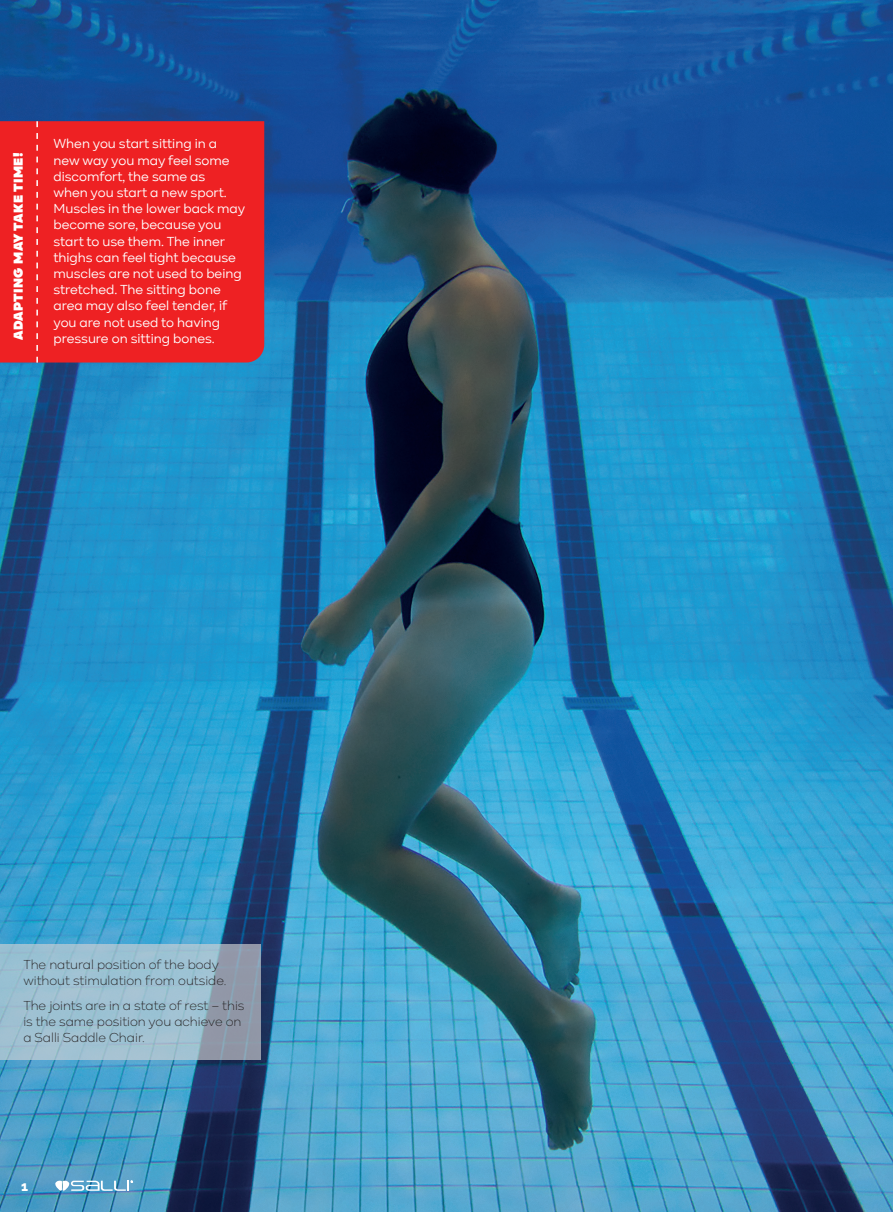
<style>
.page{position:relative;width:893px;height:1212px;background:#fff}
.page>*{position:absolute;margin:0;border:0;box-sizing:border-box;transform-origin:0 0}
.Eng_basic_smaller{font:13.5px/16.2px "Kinetika";color:#fff}
.Eng_basic_smaller-2{font:300 13.5px/16.2px "Kinetika";color:#231f20}
.t1{font:900 13.5px "Kinetika";letter-spacing:.025em;color:#fff}
.t2{font:800 13.5px "Raleway";color:#fff}
</style>
<div class="page">
<img style="left:0;top:0;width:893px;height:1212px">
<svg style="left:0;top:944px;width:260px;height:116px;background:#9bb8c9"></svg>
<svg style="left:55px;top:1180px;width:78px;height:11px"></svg>
<div style="left:0;top:121px;width:264px;height:241px;background:#ee2123"></div>
<svg style="left:36px;top:121px;width:2px;height:242px"></svg>
<p class="t1" style="left:10px;top:340px;width:189px;rotate:-90deg">ADAPTING MAY TAKE TIME!</p>
<p class="Eng_basic_smaller" style="left:53px;top:136px;width:193px">When you start sitting in a new way you may feel some discomfort, the same as<br>when you start a new sport.<br>Muscles in the lower back may become sore, because you start to use them. The inner thighs can feel tight because muscles are not used to being stretched. The sitting bone area may also feel tender, if you are not used to having pressure on sitting bones.</p>
<p class="Eng_basic_smaller-2" style="left:23px;top:956px;width:205px">The natural position of the body without stimulation from outside.</p>
<p class="Eng_basic_smaller-2" style="left:23px;top:997px;width:223px">The joints are in a state of rest – this is the same position you achieve on a Salli Saddle Chair.</p>
<p class="t2" style="left:21px;top:1178px;width:8px">1</p>
</div>
